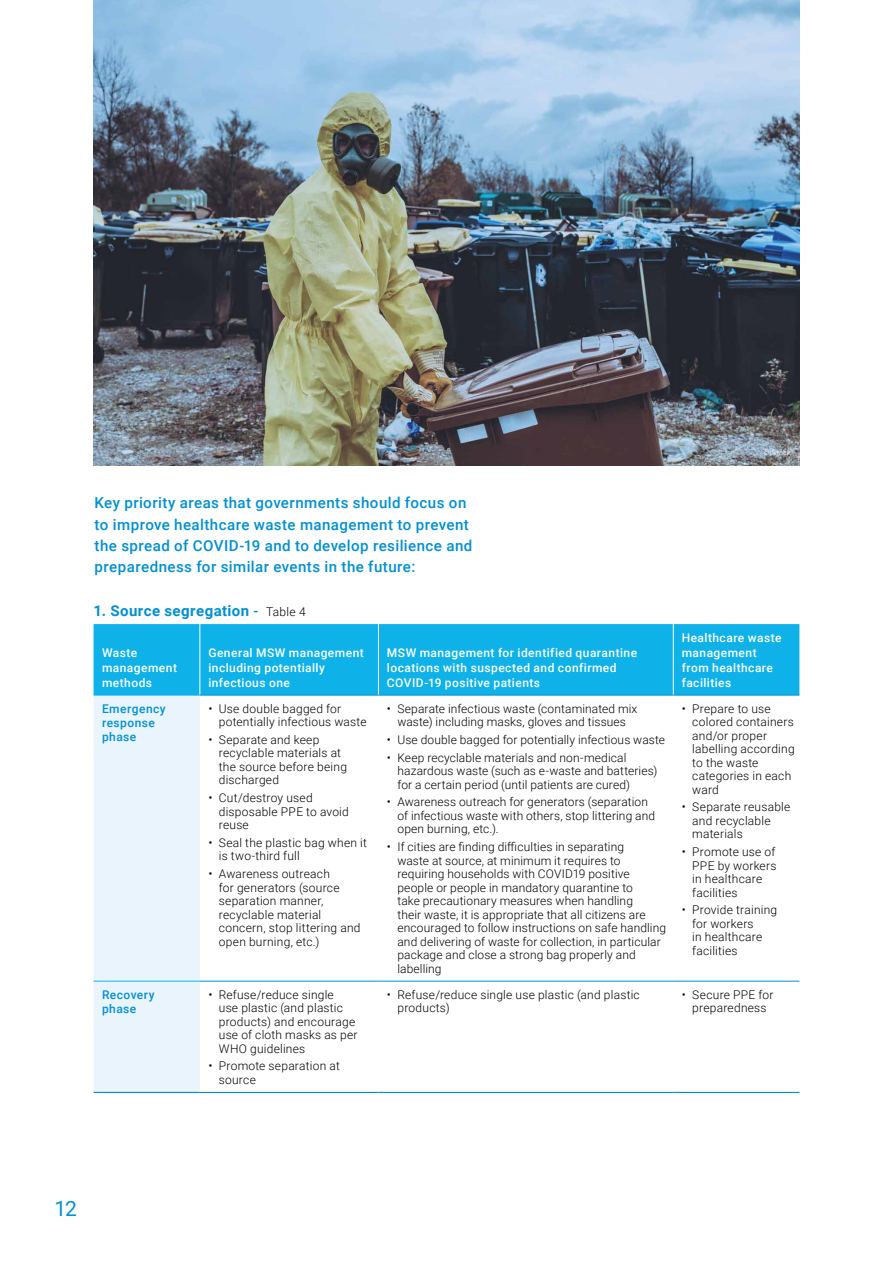
<style>
.page{position:relative;width:893px;height:1263px;background:#fff}
.page>*{position:absolute;margin:0;border:0;box-sizing:border-box;transform-origin:0 0}
.t1{font:21px "Roboto";color:#0091d1}
.t2{font:500 15.15px/21.3px "Roboto";letter-spacing:.025em;color:#0091d1}
.t3{font:700 15px "Roboto";letter-spacing:.03em;color:#0091d1}
.t4{font:300 12px/13.5px "Roboto";letter-spacing:.015em;color:#000}
.t5{font:500 12px/15px "Roboto";letter-spacing:.035em;color:#fff}
.t6{font:500 12px/14.4px "Roboto";letter-spacing:.035em;color:#0091d1}
.t7{font:300 7.5px "Roboto";letter-spacing:.025em;color:#fff}
.s1{font-weight:500}
.s2{font-weight:300;font-size:12px;color:#000}
.s3{font-size:12.6px}
</style>
<div class="page">
<div style="left:94px;top:624px;width:705px;height:71px;background:#0eb2e8"></div>
<div style="left:94px;top:696px;width:106px;height:396px;background:#e9f4fc"></div>
<hr style="left:200px;top:624px;width:1px;height:71px;background:#fff">
<hr style="left:378px;top:624px;width:1px;height:71px;background:#fff">
<hr style="left:673px;top:624px;width:1px;height:71px;background:#fff">
<hr style="left:94px;top:695px;width:106px;height:1px;background:#0eb2e8">
<hr style="left:94px;top:981px;width:106px;height:1px;background:#0eb2e8">
<hr style="left:200px;top:695px;width:178px;height:1px;background:#0091d1">
<hr style="left:378px;top:695px;width:295px;height:1px;background:#0091d1">
<hr style="left:673px;top:695px;width:126px;height:1px;background:#0091d1">
<hr style="left:94px;top:1092px;width:106px;height:1px;background:#0091d1">
<hr style="left:200px;top:1092px;width:178px;height:1px;background:#0091d1">
<hr style="left:378px;top:1092px;width:295px;height:1px;background:#0091d1">
<hr style="left:673px;top:1092px;width:126px;height:1px;background:#0091d1">
<hr style="left:200px;top:981px;width:178px;height:1px;background:#0091d1">
<hr style="left:378px;top:981px;width:295px;height:1px;background:#0091d1">
<hr style="left:673px;top:981px;width:126px;height:1px;background:#0091d1">
<img style="left:93px;top:0;width:707px;height:465px">
<p class="t2" style="left:95px;top:492px;width:379px">Key priority areas that governments should focus on to improve healthcare waste management to prevent the spread of COVID-19 and to develop resilience and preparedness for similar events in the future:</p>
<p class="t3" style="left:94px;top:600px;width:214px">1. Source segregation <span class="s1">-</span> <span class="s2">Table 4</span></p>
<p class="t5" style="left:102px;top:644px;width:76px">Waste management methods</p>
<p class="t5" style="left:208px;top:644px;width:157px">General MSW management including potentially infectious one</p>
<p class="t5" style="left:387px;top:644px;width:252px">MSW management for identified quarantine locations with suspected and confirmed<br>COVID-19 positive patients</p>
<p class="t6" style="left:102px;top:701px;width:65px">Emergency response phase</p>
<p class="t4" style="left:219px;top:701px;width:149px;text-indent:-10px"><span class="s3">•</span> Use double bagged for potentially infectious waste</p>
<p class="t4" style="left:219px;top:732px;width:130px;text-indent:-10px"><span class="s3">•</span> Separate and keep recyclable materials at the source before being discharged</p>
<p class="t4" style="left:219px;top:791px;width:132px;text-indent:-10px"><span class="s3">•</span> Cut/destroy used disposable PPE to avoid reuse</p>
<p class="t4" style="left:219px;top:835px;width:150px;text-indent:-10px"><span class="s3">•</span> Seal the plastic bag when it is two-third full</p>
<p class="t4" style="left:219px;top:867px;width:143px;text-indent:-10px"><span class="s3">•</span> Awareness outreach<br>for generators (source separation manner, recyclable material concern, stop littering and open burning, etc.)</p>
<p class="t4" style="left:387px;top:701px;width:252px;text-align:center"><span class="s3">•</span> Separate infectious waste (contaminated mix waste) including masks, gloves and tissues</p>
<p class="t4" style="left:387px;top:732px;width:279px"><span class="s3">•</span> Use double bagged for potentially infectious waste</p>
<p class="t4" style="left:397px;top:750px;width:261px;text-indent:-10px"><span class="s3">•</span> Keep recyclable materials and non-medical hazardous waste (such as e-waste and batteries) for a certain period (until patients are cured)</p>
<p class="t4" style="left:397px;top:795px;width:259px;text-indent:-10px"><span class="s3">•</span> Awareness outreach for generators (separation of infectious waste with others, stop littering and open burning, etc.).</p>
<p class="t4" style="left:397px;top:840px;width:270px;text-indent:-10px"><span class="s3">•</span> If cities are finding difficulties in separating<br>waste at source, at minimum it requires to requiring households with COVID19 positive people or people in mandatory quarantine to<br>take precautionary measures when handling<br>their waste, it is appropriate that all citizens are encouraged to follow instructions on safe handling and delivering of waste for collection, in particular package and close a strong bag properly and labelling</p>
<p class="t7" style="left:764px;top:447px;width:29px">©iStock</p>
<p class="t5" style="left:682px;top:629px;width:101px">Healthcare waste management from healthcare facilities</p>
<p class="t4" style="left:692px;top:701px;width:104px;text-indent:-10px"><span class="s3">•</span> Prepare to use colored containers and/or proper labelling according to the waste categories in each ward</p>
<p class="t4" style="left:692px;top:800px;width:100px;text-indent:-10px"><span class="s3">•</span> Separate reusable and recyclable materials</p>
<p class="t4" style="left:692px;top:845px;width:86px;text-indent:-10px"><span class="s3">•</span> Promote use of<br>PPE by workers in healthcare facilities</p>
<p class="t4" style="left:692px;top:903px;width:86px;text-indent:-10px"><span class="s3">•</span> Provide training for workers<br>in healthcare facilities</p>
<p class="t6" style="left:102px;top:987px;width:54px">Recovery phase</p>
<p class="t4" style="left:219px;top:987px;width:140px;text-indent:-10px"><span class="s3">•</span> Refuse/reduce single<br>use plastic (and plastic products) and encourage use of cloth masks as per<br>WHO guidelines</p>
<p class="t4" style="left:219px;top:1059px;width:123px;text-indent:-10px"><span class="s3">•</span> Promote separation at source</p>
<p class="t4" style="left:397px;top:987px;width:244px;text-indent:-10px"><span class="s3">•</span> Refuse/reduce single use plastic (and plastic products)</p>
<p class="t4" style="left:682px;top:987px;width:93px;text-align:center"><span class="s3">•</span> Secure PPE for preparedness</p>
<h1 class="t1" style="left:55px;top:1194px;width:24px">12</h1>
</div>
